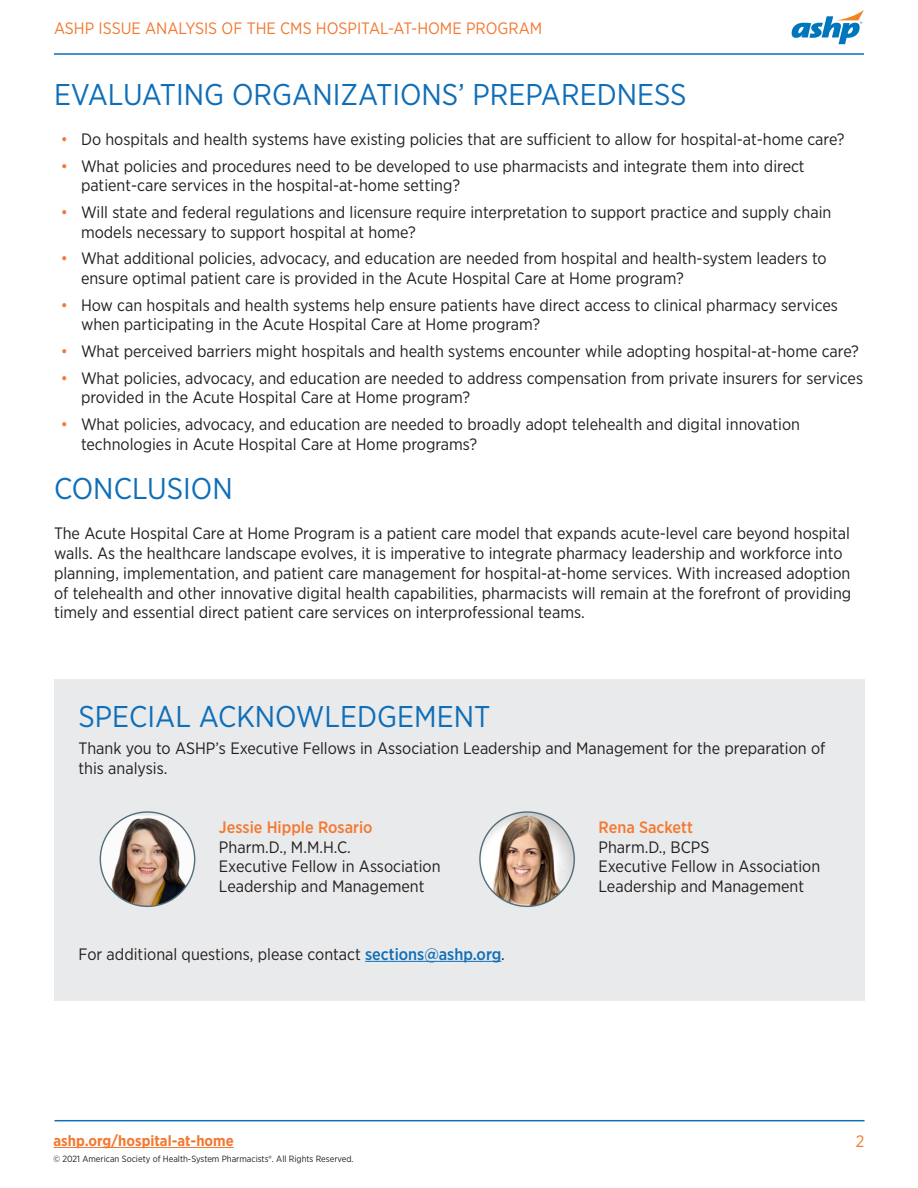
<style>
.page{position:relative;width:918px;height:1188px;background:#fff}
.page>*{position:absolute;margin:0;border:0;box-sizing:border-box;transform-origin:0 0}
.Paragraph_Style_1{font:30px "Gotham Narrow";color:#0f6eb8}
.Body_Copy{font:30px "Gotham Narrow";color:#0f6eb8}
.Body_Copy-2{font:16.5px/19.8px "Gotham Narrow";color:#231f20}
.Body_Copy-3{font:16.5px "Gotham Narrow";color:#f37932}
.Body_Copy-4{font:500 16.5px "Gotham Narrow";color:#f37932}
.Subtitle{font:700 15px "Gotham Narrow";color:#f37932}
.t1{font:9px "Gotham Narrow";color:#231f20}
.s1{color:#f37932}
.s2{font-weight:500;color:#0f6eb8}
.s3{font-weight:500;color:#f37932}
</style>
<div class="page">
<hr style="left:53px;top:1147px;width:181px;height:1px;background:#f37932">
<svg style="left:792px;top:10px;width:72px;height:34px"></svg>
<hr style="left:54px;top:53px;width:810px;height:2px;background:#0f6eb8">
<hr style="left:55px;top:1120px;width:810px;height:1px;background:#0f6eb8">
<div style="left:54px;top:679px;width:810px;height:321px;background:#e9eaeb"></div>
<hr style="left:365px;top:961px;width:136px;height:1px;background:#0f6eb8">
<img style="left:100px;top:815px;width:95px;height:91px">
<img style="left:480px;top:812px;width:94px;height:94px;border-radius:47px">
<p class="Body_Copy-3" style="left:54px;top:18px;width:490px">ASHP ISSUE ANALYSIS OF THE CMS HOSPITAL-AT-HOME PROGRAM</p>
<p class="Paragraph_Style_1" style="left:54px;top:76px;width:634px">EVALUATING ORGANIZATIONS’ PREPAREDNESS</p>
<p class="Body_Copy-2" style="left:61px;top:129px;width:785px"><span class="s1">•</span> Do hospitals and health systems have existing policies that are sufficient to allow for hospital-at-home care?</p>
<p class="Body_Copy-2" style="left:81px;top:156px;width:725px;text-indent:-20px"><span class="s1">•</span> What policies and procedures need to be developed to use pharmacists and integrate them into direct patient-care services in the hospital-at-home setting?</p>
<p class="Body_Copy-2" style="left:81px;top:202px;width:752px;text-indent:-20px"><span class="s1">•</span> Will state and federal regulations and licensure require interpretation to support practice and supply chain models necessary to support hospital at home?</p>
<p class="Body_Copy-2" style="left:81px;top:248px;width:747px;text-indent:-20px"><span class="s1">•</span> What additional policies, advocacy, and education are needed from hospital and health-system leaders to ensure optimal patient care is provided in the Acute Hospital Care at Home program?</p>
<p class="Body_Copy-2" style="left:81px;top:295px;width:758px;text-indent:-20px"><span class="s1">•</span> How can hospitals and health systems help ensure patients have direct access to clinical pharmacy services when participating in the Acute Hospital Care at Home program?</p>
<p class="Body_Copy-2" style="left:61px;top:341px;width:800px"><span class="s1">•</span> What perceived barriers might hospitals and health systems encounter while adopting hospital-at-home care?</p>
<p class="Body_Copy-2" style="left:81px;top:368px;width:784px;text-indent:-20px"><span class="s1">•</span> What policies, advocacy, and education are needed to address compensation from private insurers for services provided in the Acute Hospital Care at Home program?</p>
<p class="Body_Copy-2" style="left:81px;top:414px;width:721px;text-indent:-20px"><span class="s1">•</span> What policies, advocacy, and education are needed to broadly adopt telehealth and digital innovation technologies in Acute Hospital Care at Home programs?</p>
<p class="Paragraph_Style_1" style="left:54px;top:470px;width:180px">CONCLUSION</p>
<p class="Body_Copy-2" style="left:54px;top:523px;width:799px">The Acute Hospital Care at Home Program is a patient care model that expands acute-level care beyond hospital walls. As the healthcare landscape evolves, it is imperative to integrate pharmacy leadership and workforce into planning, implementation, and patient care management for hospital-at-home services. With increased adoption of telehealth and other innovative digital health capabilities, pharmacists will remain at the forefront of providing timely and essential direct patient care services on interprofessional teams.</p>
<p class="Body_Copy" style="left:79px;top:698px;width:413px">SPECIAL ACKNOWLEDGEMENT</p>
<p class="Body_Copy-2" style="left:79px;top:738px;width:748px">Thank you to ASHP’s Executive Fellows in Association Leadership and Management for the preparation of this analysis.</p>
<p class="Body_Copy-4" style="left:219px;top:816px;width:155px">Jessie Hipple Rosario</p>
<p class="Body_Copy-2" style="left:219px;top:836px;width:133px">Pharm.D., M.M.H.C.</p>
<p class="Body_Copy-2" style="left:219px;top:856px;width:223px">Executive Fellow in Association<br>Leadership and Management</p>
<p class="Body_Copy-2" style="left:79px;top:944px;width:428px">For additional questions, please contact <span class="s2">sections@ashp.org</span>.</p>
<p class="Body_Copy-2" style="left:599px;top:817px;width:223px"><span class="s3">Rena Sackett<br></span>Pharm.D., BCPS<br>Executive Fellow in Association<br>Leadership and Management</p>
<p class="Subtitle" style="left:53px;top:1131px;width:182px">ashp.org/hospital-at-home</p>
<p class="Body_Copy-3" style="left:856px;top:1131px;width:10px">2</p>
<p class="t1" style="left:53px;top:1153px;width:302px">© 2021 American Society of Health-System Pharmacists®. All Rights Reserved.</p>
</div>
